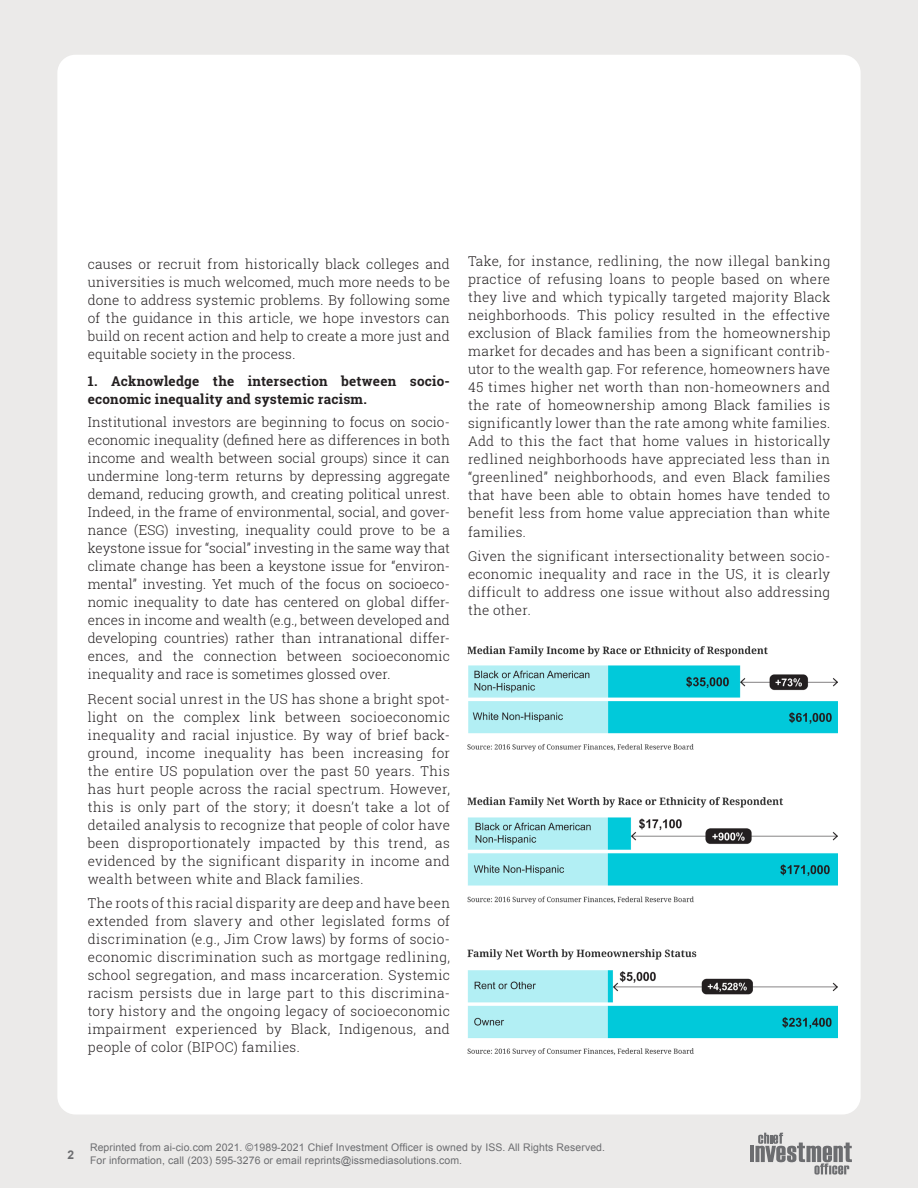
<style>
.page{position:relative;width:918px;height:1188px;background:#ebeae9}
.page>*{position:absolute;margin:0;border:0;box-sizing:border-box;transform-origin:0 0}
.A__first_body{font:300 13.5px/18px "Roboto Slab";letter-spacing:.015em;color:#231f20;text-align:justify}
.A__first_body-2{font:700 13.5px/18px "Roboto Slab";letter-spacing:.015em;color:#231f20}
.t1{font:700 12px "Arial";color:#6c6d70}
.t2{font:10.5px/12.6px "Arial";letter-spacing:.01em;color:#6c6d70}
</style>
<div class="page">
<div style="left:57px;top:55px;width:804px;height:1059px;background:#fff;border-radius:18px"></div>
<hr style="left:750px;top:1146px;width:4px;height:16px;background:#6c6d70">
<svg style="left:755px;top:1133px;width:97px;height:42px"></svg>
<img style="left:468px;top:646px;width:370px;height:106px">
<img style="left:468px;top:797px;width:370px;height:106px">
<img style="left:468px;top:949px;width:370px;height:107px">
<p class="A__first_body" style="left:88px;top:255px;width:364px">causes or recruit from historically black colleges and universities is much welcomed, much more needs to be done to address systemic problems. By following some of the guidance in this article, we hope investors can build on recent action and help to create a more just and equitable society in the process.</p>
<p class="A__first_body-2" style="left:88px;top:371px;width:364px">1. Acknowledge the intersection between socio&shy;economic inequality and systemic racism.</p>
<p class="A__first_body" style="left:88px;top:413px;width:364px">Institutional investors are beginning to focus on socio&shy;economic inequality (defined here as differences in both income and wealth between social groups) since it can undermine long-term returns by depressing aggregate demand, reducing growth, and creating political unrest.<br>Indeed, in the frame of environmental, social, and gover&shy;nance (ESG) investing, inequality could prove to be a keystone issue for “social” investing in the same way that climate change has been a keystone issue for “environ&shy;mental” investing. Yet much of the focus on socioeco&shy;nomic inequality to date has centered on global differ&shy;ences in income and wealth (e.g., between developed and developing countries) rather than intranational differ&shy;ences, and the connection between socioeconomic inequality and race is sometimes glossed over.</p>
<p class="A__first_body" style="left:88px;top:689px;width:364px">Recent social unrest in the US has shone a bright spot&shy;light on the complex link between socioeconomic inequality and racial injustice. By way of brief back&shy;ground, income inequality has been increasing for the entire US population over the past 50 years. This has hurt people across the racial spectrum. However, this is only part of the story; it doesn’t take a lot of detailed analysis to recognize that people of color have been disproportionately impacted by this trend, as evidenced by the significant disparity in income and wealth between white and Black families.</p>
<p class="A__first_body" style="left:88px;top:894px;width:364px">The roots of this racial disparity are deep and have been extended from slavery and other legislated forms of discrimination (e.g., Jim Crow laws) by forms of socio&shy;economic discrimination such as mortgage redlining, school segregation, and mass incarceration. Systemic racism persists due in large part to this discrimina&shy;tory history and the ongoing legacy of socioeconomic impairment experienced by Black, Indigenous, and people of color (BIPOC) families.</p>
<p class="A__first_body" style="left:468px;top:252px;width:364px">Take, for instance, redlining, the now illegal banking practice of refusing loans to people based on where they live and which typically targeted majority Black neighborhoods. This policy resulted in the effective exclusion of Black families from the homeownership market for decades and has been a significant contrib&shy;utor to the wealth gap. For reference, homeowners have 45 times higher net worth than non-homeowners and the rate of homeownership among Black families is significantly lower than the rate among white families.<br>Add to this the fact that home values in historically redlined neighborhoods have appreciated less than in “greenlined” neighborhoods, and even Black families that have been able to obtain homes have tended to benefit less from home value appreciation than white families.</p>
<p class="A__first_body" style="left:468px;top:547px;width:364px">Given the significant intersectionality between socio&shy;economic inequality and race in the US, it is clearly difficult to address one issue without also addressing the other.</p>
<p class="t1" style="left:68px;top:1146px;width:8px">2</p>
<p class="t2" style="left:90px;top:1141px;width:517px">Reprinted from ai-cio.com 2021. ©1989-2021 Chief Investment Officer is owned by ISS. All Rights Reserved.<br>For information, call (203) 595-3276 or email reprints@issmediasolutions.com.</p>
</div>
